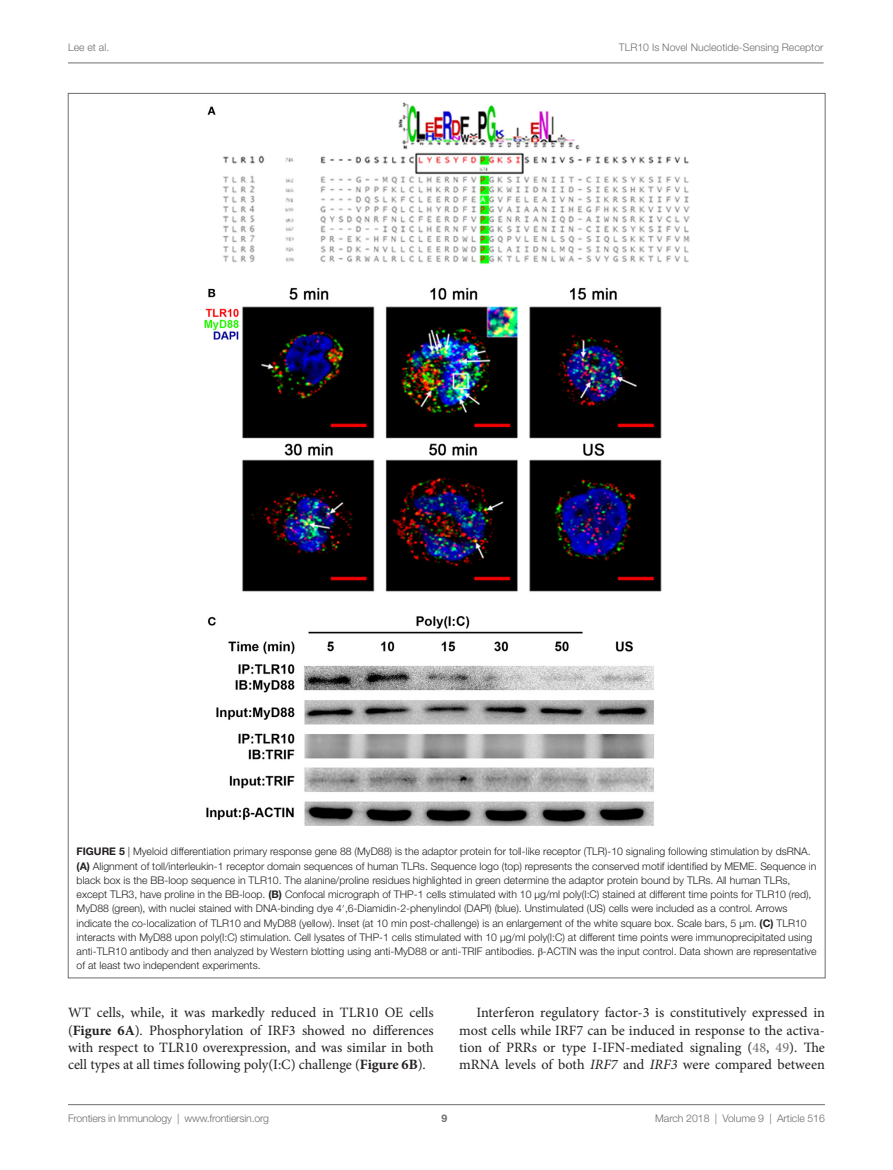
<style>
.page{position:relative;width:893px;height:1170px;background:#fff}
.page>*{position:absolute;margin:0;border:0;box-sizing:border-box;transform-origin:0 0}
.t1{font:14.25px/17.2px "Minion Pro";letter-spacing:-.005em;color:#231f20;text-align:justify}
.t2{font:300 10.5px/14.2px "Helvetica Neue LT Std";color:#231f20}
.t3{font:300 10.5px "Helvetica Neue LT Std";color:#6c6d70}
.t4{font:700 10.5px "Helvetica Neue LT Std";color:#6c6d70}
.s1{font-weight:700}
.s2{font-family:"STIX General";font-weight:400}
.s3{color:#6c6d70}
.s4{font-style:italic}
</style>
<div class="page">
<img style="left:204px;top:102px;width:485px;height:723px">
<hr style="left:68px;top:1104px;width:757px;height:1px;background:#6c6d70">
<hr style="left:68px;top:63px;width:756px;height:1px;background:#6c6d70">
<p class="t3" style="left:68px;top:41px;width:43px">Lee et al.</p>
<p class="t3" style="left:619px;top:41px;width:206px">TLR10 Is Novel Nucleotide-Sensing Receptor</p>
<p class="t2" style="left:77px;top:844px;width:741px"><span class="s1">FIGURE 5</span> | Myeloid differentiation primary response gene 88 (MyD88) is the adaptor protein for toll-like receptor (TLR)-10 signaling following stimulation by dsRNA. <span class="s1">(A)</span> Alignment of toll/interleukin-1 receptor domain sequences of human TLRs. Sequence logo (top) represents the conserved motif identified by MEME. Sequence in black box is the BB-loop sequence in TLR10. The alanine/proline residues highlighted in green determine the adaptor protein bound by TLRs. All human TLRs, except TLR3, have proline in the BB-loop. <span class="s1">(B)</span> Confocal micrograph of THP-1 cells stimulated with 10 µg/ml poly(I:C) stained at different time points for TLR10 (red), MyD88 (green), with nuclei stained with DNA-binding dye 4<span class="s2">′</span>,6-Diamidin-2-phenylindol (DAPI) (blue). Unstimulated (US) cells were included as a control. Arrows indicate the co-localization of TLR10 and MyD88 (yellow). Inset (at 10 min post-challenge) is an enlargement of the white square box. Scale bars, 5 µm. <span class="s1">(C)</span> TLR10 interacts with MyD88 upon poly(I:C) stimulation. Cell lysates of THP-1 cells stimulated with 10 µg/ml poly(I:C) at different time points were immunoprecipitated using anti-TLR10 antibody and then analyzed by Western blotting using anti-MyD88 or anti-TRIF antibodies. <span class="s2">β</span>-ACTIN was the input control. Data shown are representative of at least two independent experiments.</p>
<p class="t1" style="left:68px;top:1004px;width:367px">WT cells, while, it was markedly reduced in TLR10 OE cells (<span class="s1">Figure 6A</span>). Phosphorylation of IRF3 showed no differences with respect to TLR10 overexpression, and was similar in both cell types at all times following poly(I:C) challenge (<span class="s1">Figure 6B</span>).</p>
<p class="t1" style="left:459px;top:1004px;width:367px;text-indent:17px">Interferon regulatory factor-3 is constitutively expressed in most cells while IRF7 can be induced in response to the activa&shy;tion of PRRs or type I-IFN-mediated signaling (<span class="s3">48</span>, <span class="s3">49</span>). The mRNA levels of both <span class="s4">IRF7</span> and <span class="s4">IRF3</span> were compared between</p>
<p class="t3" style="left:68px;top:1111px;width:203px">Frontiers in Immunology | www.frontiersin.org</p>
<p class="t3" style="left:655px;top:1111px;width:171px">March 2018 | Volume 9 | Article 516</p>
<p class="t4" style="left:441px;top:1111px;width:7px">9</p>
</div>
